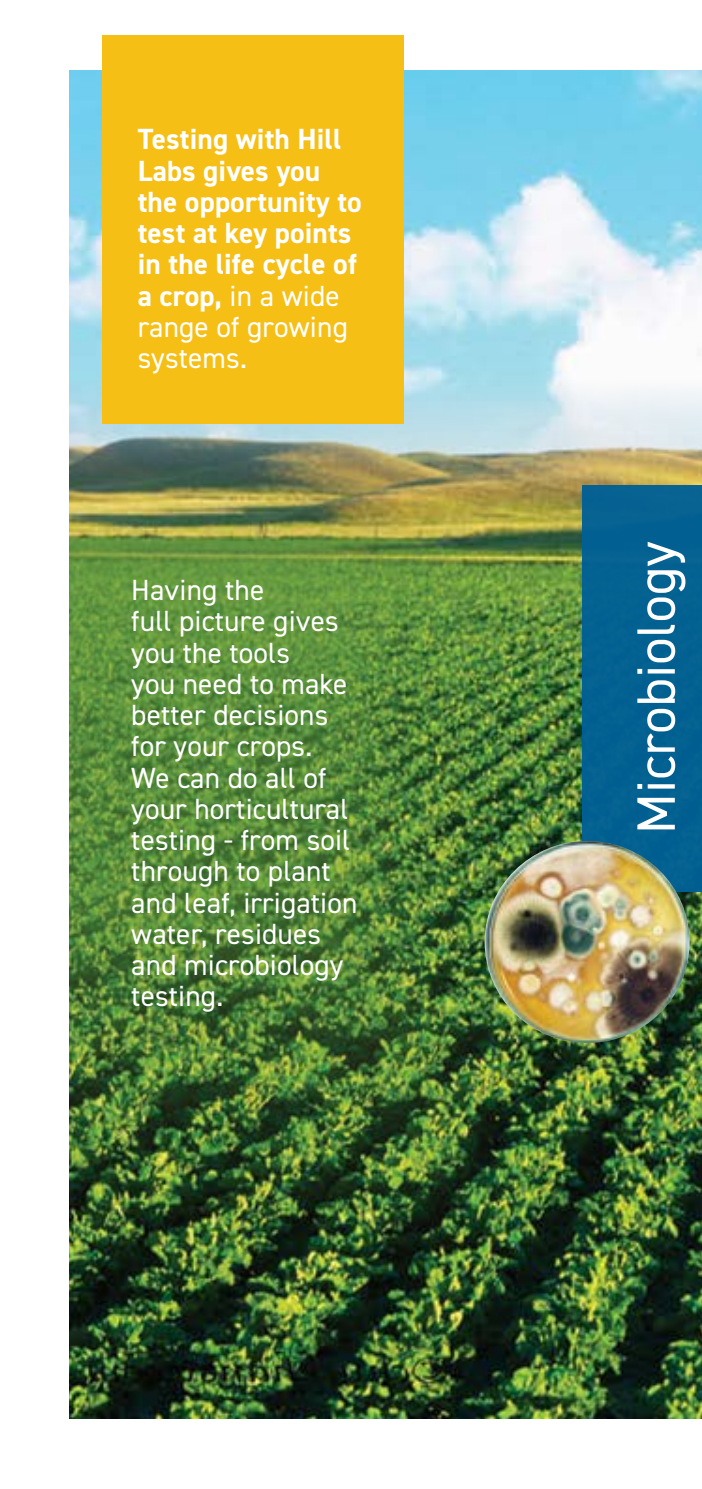
<style>
.page{position:relative;width:702px;height:1489px;background:#fff}
.page>*{position:absolute;margin:0;border:0;box-sizing:border-box;transform-origin:0 0}
.t1{font:54.25px "DIN2014";letter-spacing:.005em;color:#fff}
.t2{font:29.25px/31.2px "DIN2014";letter-spacing:.005em;color:#fff}
.t3{font:700 29.25px/31.2px "DIN2014";letter-spacing:.005em;color:#fff}
.s1{font-weight:400}
</style>
<div class="page">
<img style="left:69px;top:523px;width:633px;height:894px">
<img style="left:69px;top:71px;width:633px;height:452px">
<img style="left:69px;top:541px;width:491px;height:788px">
<div style="left:102px;top:35px;width:301px;height:389px;background:#f6bf16"></div>
<div style="left:582px;top:485px;width:120px;height:406px;background:#006096"></div>
<img style="left:484px;top:840px;width:205px;height:202px">
<p class="t3" style="left:138px;top:123px;width:225px">Testing with Hill<br>Labs gives you the opportunity to test at key points in the life cycle of a crop, <span class="s1">in a wide range of growing systems.</span></p>
<p class="t2" style="left:131px;top:573px;width:228px">Having the<br>full picture gives you the tools<br>you need to make better decisions for your crops.<br>We can do all of your horticultural testing - from soil through to plant and leaf, irrigation water, residues and microbiology testing.</p>
<h1 class="t1" style="left:622px;top:834px;width:294px;rotate:-90deg">Microbiology</h1>
</div>
